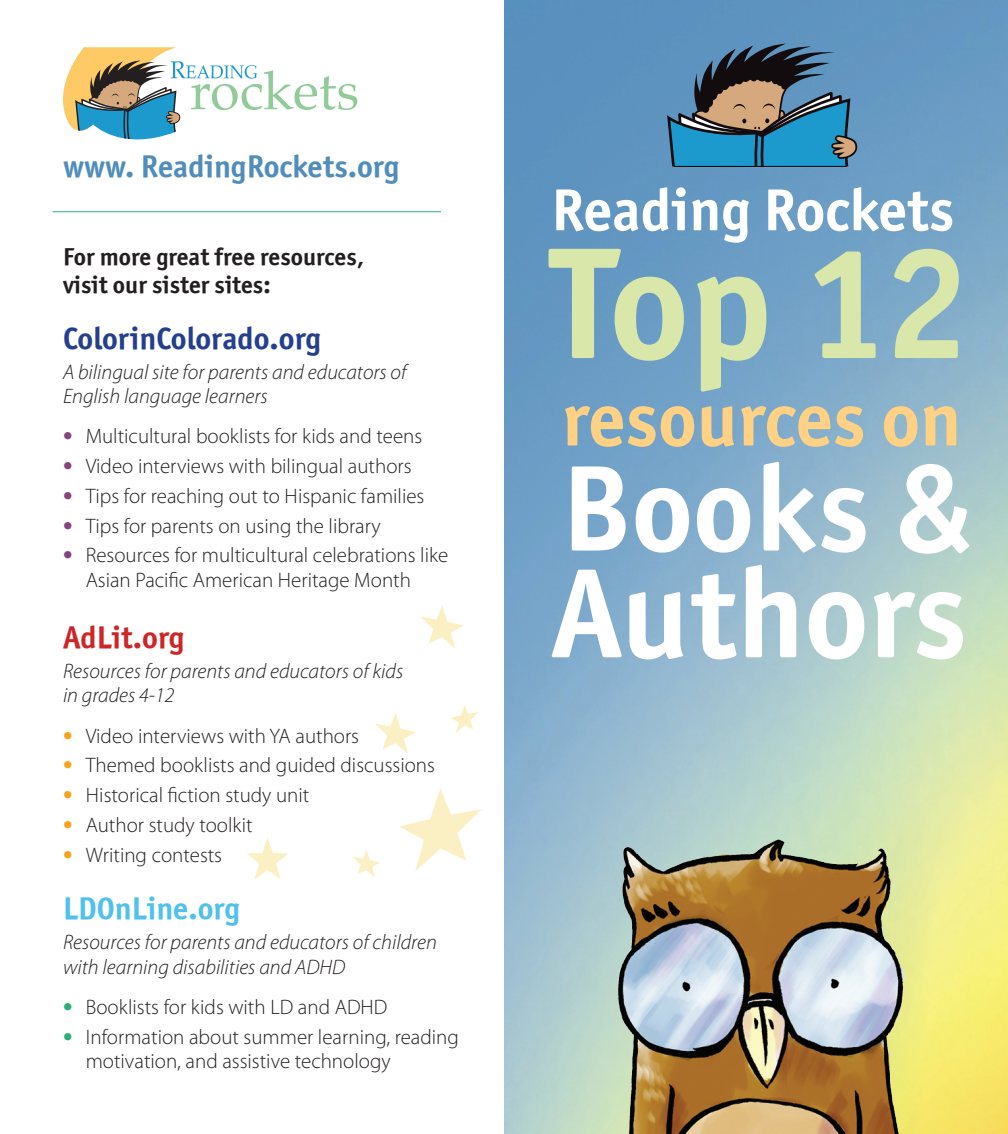
<style>
.page{position:relative;width:1008px;height:1134px;background:#fff}
.page>*{position:absolute;margin:0;border:0;box-sizing:border-box;transform-origin:0 0}
.t1{font:159.25px "Officina Sans ITCTT Bold";color:#d9e7aa}
.t2{font:127.75px "Officina Sans ITCTT Bold";letter-spacing:-.005em;color:#fff}
.t3{font:122.5px "Officina Sans ITCTT Bold";color:#fff}
.t4{font:77px "Officina Sans ITCTT Bold";color:#fed184}
.t5{font:59.5px "Officina Sans ITCTT Bold";color:#fff}
.t6{font:31.5px "Officina Sans ITCTT Bold";color:#508dbb}
.t7{font:31.5px "Officina Sans OSITCTT Bold";color:#253f8e}
.t8{font:31.5px "Officina Sans OSITCTT Bold";color:#50c1ec}
.t9{font:31.5px "Officina Sans OSITCTT Bold";color:#ce2627}
.t10{font:24.5px "Officina Sans ITCTT Bold";color:#231f20}
.t11{font:300 21px/24.5px "Myriad Pro";color:#231f20}
.t12{font:italic 300 21px/24.5px "Myriad Pro";color:#231f20}
.s1{font-weight:700;font-size:28px;color:#84447d}
.s2{font-weight:700;font-size:28px;color:#f9a31b}
.s3{font-weight:700;font-size:28px;color:#2bae79}
</style>
<div class="page">
<img style="left:504px;top:0;width:504px;height:1134px">
<svg style="left:63px;top:47px;width:294px;height:93px"></svg>
<hr style="left:52px;top:211px;width:389px;height:1px;background:#2bae79">
<svg style="left:247px;top:838px;width:41px;height:41px"></svg>
<svg style="left:421px;top:606px;width:43px;height:43px"></svg>
<svg style="left:451px;top:705px;width:28px;height:28px"></svg>
<svg style="left:375px;top:713px;width:41px;height:41px"></svg>
<svg style="left:399px;top:788px;width:83px;height:83px"></svg>
<svg style="left:353px;top:850px;width:27px;height:28px"></svg>
<img style="left:604px;top:821px;width:315px;height:313px">
<svg style="left:666px;top:30px;width:192px;height:136px;background:#4f7a92"></svg>
<div style="left:683px;top:147px;width:38px;height:19px;background:#1c99cd"></div>
<hr style="left:674px;top:166px;width:173px;height:1px;background:#000">
<p class="t6" style="left:63px;top:147px;width:338px">www. ReadingRockets.org</p>
<p class="t10" style="left:63px;top:241px;width:303px">For more great free resources,</p>
<p class="t10" style="left:63px;top:269px;width:209px">visit our sister sites:</p>
<p class="t7" style="left:63px;top:319px;width:260px">ColorinColorado.org</p>
<p class="t12" style="left:63px;top:359px;width:345px">A bilingual site for parents and educators of<br>English language learners</p>
<p class="t11" style="left:63px;top:424px;width:361px"><span class="s1">•</span> Multicultural booklists for kids and teens</p>
<p class="t11" style="left:63px;top:454px;width:350px"><span class="s1">•</span> Video interviews with bilingual authors</p>
<p class="t11" style="left:63px;top:483px;width:363px"><span class="s1">•</span> Tips for reaching out to Hispanic families</p>
<p class="t11" style="left:63px;top:513px;width:319px"><span class="s1">•</span> Tips for parents on using the library</p>
<p class="t11" style="left:86px;top:543px;width:364px;text-indent:-23px"><span class="s1">•</span> Resources for multicultural celebrations like<br>Asian Pacific American Heritage Month</p>
<p class="t9" style="left:63px;top:618px;width:123px">AdLit.org</p>
<p class="t12" style="left:63px;top:658px;width:342px">Resources for parents and educators of kids</p>
<p class="t12" style="left:63px;top:683px;width:113px">in grades 4-12</p>
<p class="t11" style="left:63px;top:723px;width:298px"><span class="s2">•</span> Video interviews with YA authors</p>
<p class="t11" style="left:63px;top:753px;width:374px"><span class="s2">•</span> Themed booklists and guided discussions</p>
<p class="t11" style="left:63px;top:783px;width:248px"><span class="s2">•</span> Historical fiction study unit</p>
<p class="t11" style="left:63px;top:812px;width:191px"><span class="s2">•</span> Author study toolkit</p>
<p class="t11" style="left:63px;top:842px;width:161px"><span class="s2">•</span> Writing contests</p>
<p class="t8" style="left:63px;top:889px;width:179px">LDOnLine.org</p>
<p class="t12" style="left:63px;top:930px;width:375px">Resources for parents and educators of children</p>
<p class="t12" style="left:63px;top:954px;width:284px">with learning disabilities and ADHD</p>
<p class="t11" style="left:63px;top:994px;width:326px"><span class="s3">•</span> Booklists for kids with LD and ADHD</p>
<p class="t11" style="left:86px;top:1024px;width:375px;text-indent:-23px"><span class="s3">•</span> Information about summer learning, reading motivation, and assistive technology</p>
<p class="t5" style="left:551px;top:173px;width:404px">Reading Rockets</p>
<p class="t1" style="left:551px;top:205px;width:419px">Top 12</p>
<p class="t4" style="left:562px;top:372px;width:401px">resources on</p>
<p class="t3" style="left:561px;top:433px;width:410px">Books &amp;</p>
<p class="t2" style="left:551px;top:535px;width:417px">Authors</p>
</div>
